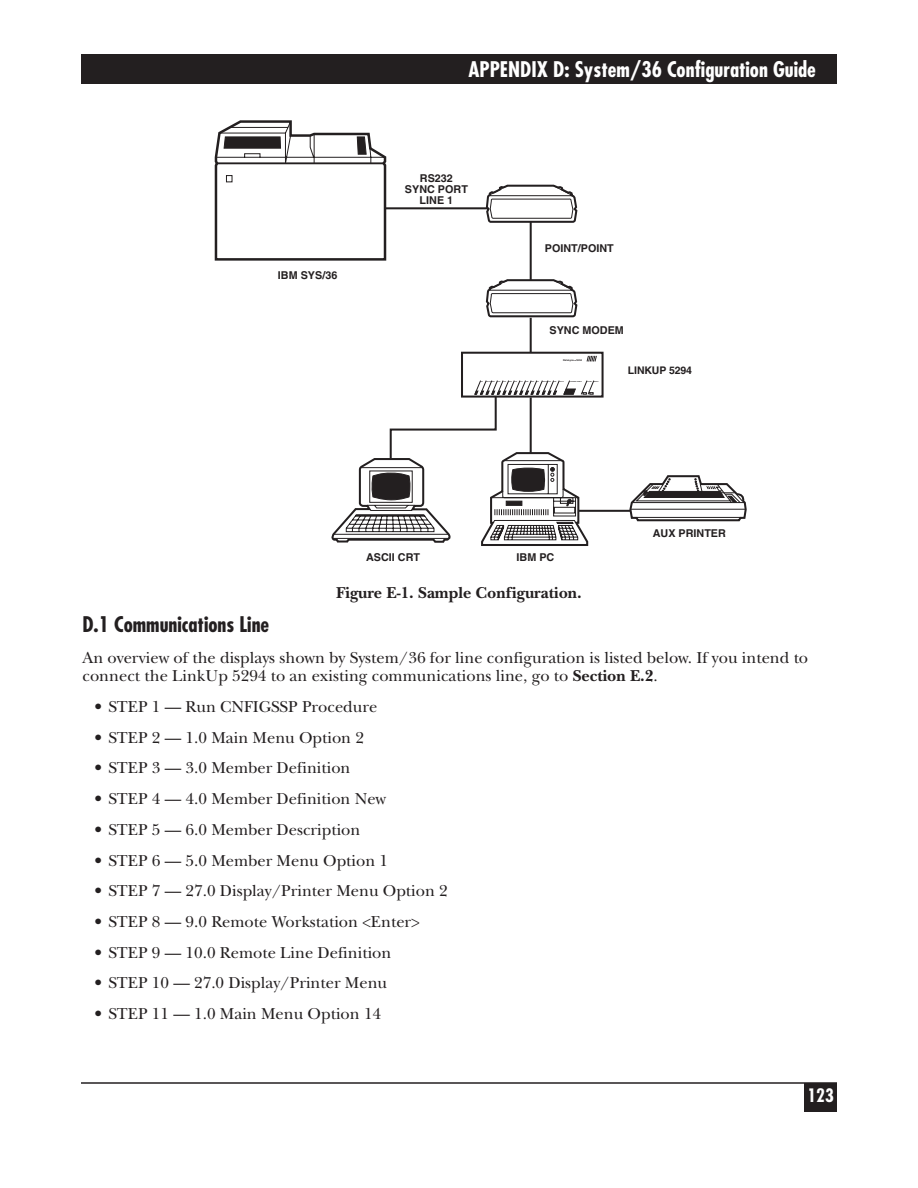
<style>
.page{position:relative;width:918px;height:1188px;background:#fff}
.page>*{position:absolute;margin:0;border:0;box-sizing:border-box;transform-origin:0 0}
.t1{font:700 condensed 21px "Futura";color:#fff}
.t2{font:700 condensed 21px "Futura";color:#231f20}
.t3{font:700 condensed 18px "Futura";color:#fff}
.t4{font:16.5px/18px "New Baskerville";color:#231f20}
.t5{font:700 16.5px "New Baskerville";color:#231f20}
.t6{font:700 10.8px/10.8px "Helvetica";color:#231f20;text-align:center}
.t7{font:700 10.5px "Helvetica";letter-spacing:-.01em;color:#231f20}
.t8{font:700 2.4px "Helvetica";color:#231f20}
.s1{font-weight:700}
</style>
<div class="page">
<div style="left:81px;top:54px;width:756px;height:30px;background:#231f20"></div>
<hr style="left:81px;top:1082px;width:756px;height:2px;background:#231f20">
<div style="left:804px;top:1083px;width:33px;height:28px;background:#231f20"></div>
<svg style="left:628px;top:475px;width:119px;height:47px"></svg>
<hr style="left:579px;top:510px;width:51px;height:2px;background:#231f20">
<div style="left:461px;top:352px;width:143px;height:46px;border:2px solid #231f20"></div>
<svg style="left:214px;top:120px;width:383px;height:426px"></svg>
<div style="left:541px;top:404px;width:99px;height:21px;background:#fff"></div>
<p class="t1" style="left:468px;top:60px;width:349px">APPENDIX D: System/36 Configuration Guide</p>
<p class="t6" style="left:278px;top:271px;width:61px">IBM SYS/36</p>
<p class="t6" style="left:405px;top:174px;width:65px">RS232<br>SYNC PORT<br>LINE 1</p>
<p class="t6" style="left:545px;top:244px;width:71px">POINT/POINT</p>
<p class="t6" style="left:550px;top:326px;width:76px">SYNC MODEM</p>
<p class="t8" style="left:563px;top:360px;width:20px">DataLynx /5294</p>
<p class="t7" style="left:628px;top:367px;width:66px">LINKUP 5294</p>
<p class="t6" style="left:366px;top:553px;width:55px">ASCII CRT</p>
<p class="t6" style="left:517px;top:553px;width:39px">IBM PC</p>
<p class="t6" style="left:653px;top:528px;width:75px">AUX PRINTER</p>
<p class="t5" style="left:336px;top:586px;width:247px">Figure E-1. Sample Configuration.</p>
<p class="t2" style="left:82px;top:615px;width:188px">D.1 Communications Line</p>
<p class="t4" style="left:82px;top:651px;width:727px">An overview of the displays shown by System/36 for line configuration is listed below. If you intend to connect the LinkUp 5294 to an existing communications line, go to <span class="s1">Section E.2</span>.</p>
<p class="t4" style="left:94px;top:699px;width:284px">• STEP 1 — Run CNFIGSSP Procedure</p>
<p class="t4" style="left:94px;top:730px;width:271px">• STEP 2 — 1.0 Main Menu Option 2</p>
<p class="t4" style="left:94px;top:761px;width:258px">• STEP 3 — 3.0 Member Definition</p>
<p class="t4" style="left:94px;top:792px;width:293px">• STEP 4 — 4.0 Member Definition New</p>
<p class="t4" style="left:94px;top:822px;width:268px">• STEP 5 — 6.0 Member Description</p>
<p class="t4" style="left:94px;top:853px;width:295px">• STEP 6 — 5.0 Member Menu Option 1</p>
<p class="t4" style="left:94px;top:884px;width:355px">• STEP 7 — 27.0 Display/Printer Menu Option 2</p>
<p class="t4" style="left:94px;top:915px;width:327px">• STEP 8 — 9.0 Remote Workstation &lt;Enter&gt;</p>
<p class="t4" style="left:94px;top:945px;width:299px">• STEP 9 — 10.0 Remote Line Definition</p>
<p class="t4" style="left:94px;top:976px;width:294px">• STEP 10 — 27.0 Display/Printer Menu</p>
<p class="t4" style="left:94px;top:1007px;width:288px">• STEP 11 — 1.0 Main Menu Option 14</p>
<p class="t3" style="left:807px;top:1087px;width:28px">123</p>
</div>
